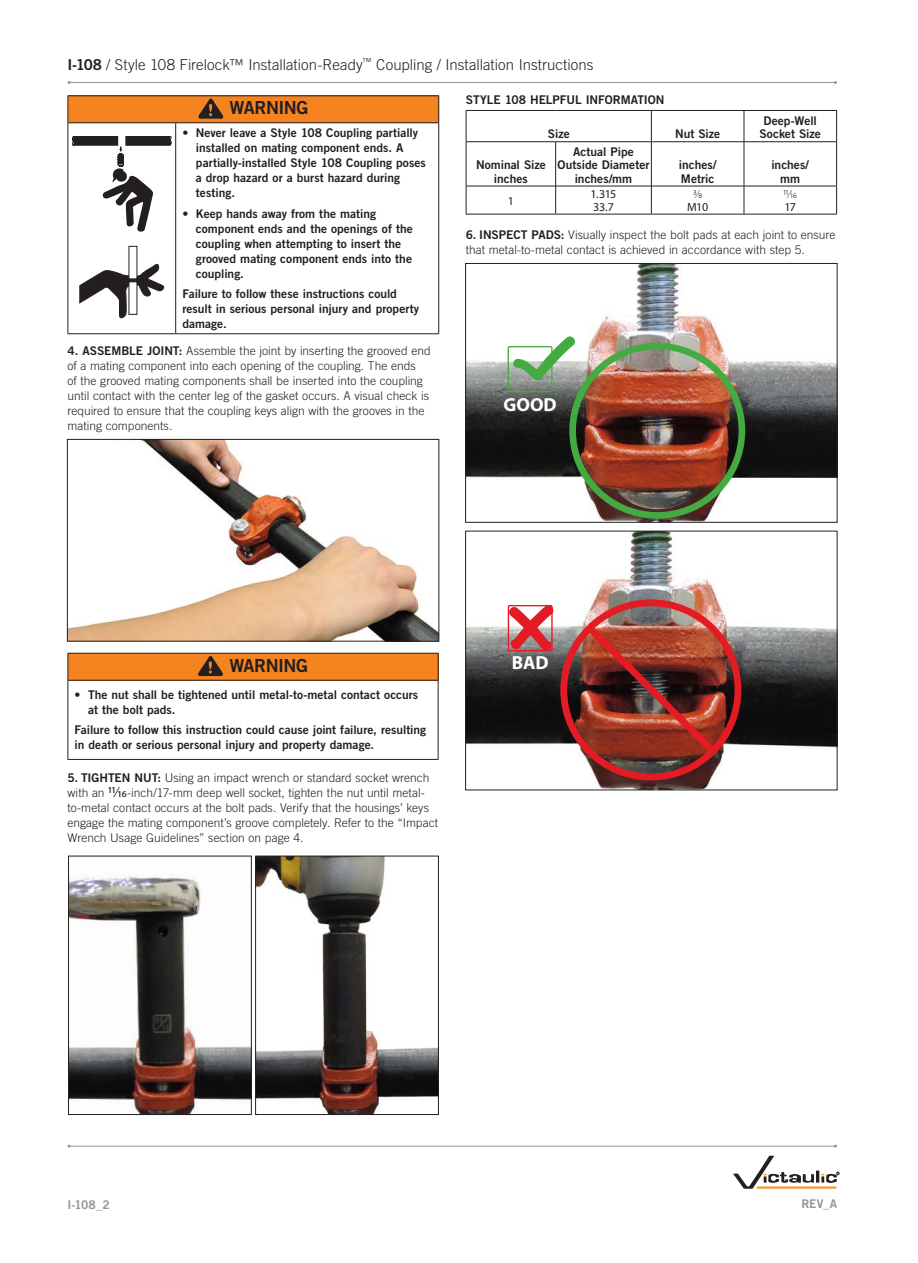
<style>
.page{position:relative;width:918px;height:1263px;background:#fff}
.page>*{position:absolute;margin:0;border:0;box-sizing:border-box;transform-origin:0 0}
.t1{font:700 18.9px "Myriad Pro";color:#fff}
.Warning{font:18px "Trade Gothic LT Std Bd 2";letter-spacing:-.03em;color:#231f20}
.t2{font:300 15px "Trade Gothic LT Std";letter-spacing:.005em;color:#231f20}
.Body{font:300 12px/15px "Trade Gothic LT Std";color:#231f20}
.Warning_Text{font:12px/15px "Trade Gothic LT Std Bd 2";color:#231f20}
.Chart_Head{font:12px/13.5px "Trade Gothic LT Std Bd 2";color:#231f20;text-align:center}
.Body-2{font:12px "Trade Gothic LT Std Bd 2";letter-spacing:-.005em;color:#231f20}
.Chart_Data{font:12px "Myriad Pro";color:#231f20}
.Page_Number_L{font:12px "Trade Gothic LT Std Bd 2";letter-spacing:-.005em;color:#939598}
.Chart_Data-2{font:300 12px "Myriad Pro";color:#231f20}
.s1{font-family:"Trade Gothic LT Std Bd 2";font-weight:400}
.s2{font-family:"Myriad Pro";font-weight:400;font-size:15px}
</style>
<div class="page">
<svg style="left:733px;top:1156px;width:106px;height:33px"></svg>
<hr style="left:69px;top:1146px;width:767px;height:1px;background:#939598">
<hr style="left:69px;top:82px;width:767px;height:1px;background:#939598">
<div style="left:68px;top:96px;width:371px;height:27px;background:#f58320"></div>
<hr style="left:68px;top:95px;width:108px;height:1px;background:#231f20">
<svg style="left:68px;top:96px;width:1px;height:26px"></svg>
<hr style="left:176px;top:95px;width:263px;height:1px;background:#231f20">
<svg style="left:438px;top:96px;width:1px;height:26px"></svg>
<hr style="left:68px;top:123px;width:1px;height:210px;background:#231f20">
<hr style="left:175px;top:123px;width:1px;height:210px;background:#231f20">
<hr style="left:68px;top:122px;width:108px;height:1px;background:#231f20">
<hr style="left:176px;top:122px;width:263px;height:1px;background:#231f20">
<hr style="left:438px;top:123px;width:1px;height:210px;background:#231f20">
<hr style="left:68px;top:333px;width:108px;height:1px;background:#231f20">
<hr style="left:176px;top:333px;width:263px;height:1px;background:#231f20">
<svg style="left:198px;top:99px;width:25px;height:19px"></svg>
<svg style="left:72px;top:136px;width:99px;height:96px"></svg>
<svg style="left:79px;top:263px;width:85px;height:55px"></svg>
<div style="left:129px;top:246px;width:8px;height:33px;background:#fff"></div>
<div style="left:129px;top:281px;width:8px;height:34px;background:#fff"></div>
<img style="left:69px;top:441px;width:368px;height:198px">
<div style="left:67px;top:439px;width:372px;height:202px;border:1px solid #231f20"></div>
<div style="left:68px;top:653px;width:370px;height:27px;background:#f58320"></div>
<hr style="left:68px;top:653px;width:371px;height:1px;background:#231f20">
<svg style="left:68px;top:654px;width:1px;height:26px"></svg>
<svg style="left:438px;top:654px;width:1px;height:26px"></svg>
<hr style="left:68px;top:681px;width:1px;height:78px;background:#231f20">
<hr style="left:438px;top:681px;width:1px;height:78px;background:#231f20">
<hr style="left:68px;top:759px;width:371px;height:1px;background:#231f20">
<hr style="left:68px;top:680px;width:371px;height:1px;background:#231f20">
<svg style="left:198px;top:656px;width:25px;height:20px"></svg>
<img style="left:70px;top:875px;width:180px;height:238px">
<div style="left:68px;top:856px;width:184px;height:259px;border:1px solid #231f20"></div>
<img style="left:257px;top:858px;width:180px;height:255px">
<div style="left:255px;top:856px;width:184px;height:259px;border:1px solid #231f20"></div>
<hr style="left:466px;top:110px;width:90px;height:1px;background:#231f20">
<hr style="left:466px;top:111px;width:1px;height:31px;background:#231f20">
<hr style="left:556px;top:110px;width:95px;height:1px;background:#231f20">
<hr style="left:651px;top:110px;width:93px;height:1px;background:#231f20">
<hr style="left:744px;top:110px;width:93px;height:1px;background:#231f20">
<hr style="left:836px;top:111px;width:1px;height:31px;background:#231f20">
<hr style="left:466px;top:142px;width:1px;height:44px;background:#231f20">
<hr style="left:836px;top:142px;width:1px;height:44px;background:#231f20">
<hr style="left:466px;top:186px;width:89px;height:1px;background:#231f20">
<hr style="left:556px;top:186px;width:95px;height:1px;background:#231f20">
<hr style="left:652px;top:186px;width:92px;height:1px;background:#231f20">
<hr style="left:744px;top:186px;width:93px;height:1px;background:#231f20">
<svg style="left:466px;top:186px;width:1px;height:28px"></svg>
<svg style="left:836px;top:186px;width:1px;height:28px"></svg>
<hr style="left:466px;top:214px;width:90px;height:1px;background:#231f20">
<hr style="left:556px;top:214px;width:95px;height:1px;background:#231f20">
<hr style="left:651px;top:214px;width:93px;height:1px;background:#231f20">
<hr style="left:744px;top:214px;width:93px;height:1px;background:#231f20">
<hr style="left:555px;top:142px;width:1px;height:44px;background:#231f20">
<hr style="left:651px;top:142px;width:1px;height:44px;background:#231f20">
<hr style="left:744px;top:142px;width:1px;height:44px;background:#231f20">
<hr style="left:651px;top:111px;width:1px;height:31px;background:#231f20">
<hr style="left:744px;top:111px;width:1px;height:31px;background:#231f20">
<hr style="left:466px;top:141px;width:90px;height:1px;background:#231f20">
<hr style="left:556px;top:141px;width:95px;height:1px;background:#231f20">
<hr style="left:651px;top:141px;width:93px;height:1px;background:#231f20">
<hr style="left:744px;top:141px;width:92px;height:1px;background:#231f20">
<svg style="left:555px;top:186px;width:1px;height:28px"></svg>
<svg style="left:651px;top:186px;width:1px;height:28px"></svg>
<svg style="left:744px;top:186px;width:1px;height:28px"></svg>
<img style="left:467px;top:265px;width:368px;height:255px">
<div style="left:508px;top:346px;width:45px;height:46px;border:1px solid #49a942"></div>
<svg style="left:511px;top:333px;width:67px;height:48px"></svg>
<div style="left:569px;top:343px;width:176px;height:176px;border:7px solid #44aa42;border-radius:50%"></div>
<div style="left:465px;top:263px;width:372px;height:259px;border:1px solid #231f20"></div>
<img style="left:467px;top:533px;width:368px;height:255px">
<img style="left:580px;top:618px;width:143px;height:143px">
<svg style="left:506px;top:602px;width:51px;height:50px"></svg>
<div style="left:560px;top:599px;width:181px;height:181px;border:7px solid #e31b23;border-radius:50%"></div>
<div style="left:465px;top:531px;width:372px;height:259px;border:1px solid #231f20"></div>
<p class="t2" style="left:68px;top:56px;width:528px"><span class="s1">I-108</span> / Style 108 Firelock™ Installation-Ready<sup>™</sup> Coupling / Installation Instructions</p>
<p class="Warning" style="left:230px;top:97px;width:80px">WARNING</p>
<p class="Warning_Text" style="left:196px;top:125px;width:231px;text-indent:-14px">• Never leave a Style 108 Coupling partially installed on mating component ends. A partially-installed Style 108 Coupling poses a drop hazard or a burst hazard during testing.</p>
<p class="Warning_Text" style="left:196px;top:206px;width:218px;text-indent:-14px">• Keep hands away from the mating component ends and the openings of the coupling when attempting to insert the grooved mating component ends into the coupling.</p>
<p class="Warning_Text" style="left:182px;top:286px;width:238px">Failure to follow these instructions could result in serious personal injury and property damage.</p>
<p class="Body" style="left:68px;top:343px;width:365px"><span class="s1">4. ASSEMBLE JOINT:</span> Assemble the joint by inserting the grooved end of a mating component into each opening of the coupling. The ends<br>of the grooved mating components shall be inserted into the coupling until contact with the center leg of the gasket occurs. A visual check is required to ensure that the coupling keys align with the grooves in the mating components.</p>
<p class="Body-2" style="left:466px;top:92px;width:200px">STYLE 108 HELPFUL INFORMATION</p>
<p class="Chart_Head" style="left:548px;top:127px;width:23px">Size</p>
<p class="Chart_Head" style="left:675px;top:127px;width:47px">Nut Size</p>
<p class="Chart_Head" style="left:760px;top:114px;width:63px">Deep-Well<br>Socket Size</p>
<p class="Chart_Head" style="left:558px;top:144px;width:93px">Actual Pipe<br>Outside Diameter</p>
<p class="Chart_Head" style="left:575px;top:171px;width:59px">inches/mm</p>
<p class="Chart_Head" style="left:476px;top:158px;width:71px">Nominal Size</p>
<p class="Chart_Head" style="left:494px;top:171px;width:35px">inches</p>
<p class="Chart_Head" style="left:679px;top:158px;width:39px">inches/</p>
<p class="Chart_Head" style="left:681px;top:171px;width:35px">Metric</p>
<p class="Chart_Head" style="left:771px;top:158px;width:39px">inches/</p>
<p class="Chart_Head" style="left:780px;top:171px;width:21px">mm</p>
<p class="Chart_Data" style="left:591px;top:187px;width:27px">1.315</p>
<p class="Chart_Data-2" style="left:693px;top:187px;width:10px">3/8</p>
<p class="Chart_Data-2" style="left:783px;top:187px;width:15px">11/16</p>
<p class="Chart_Data" style="left:593px;top:199px;width:22px">33.7</p>
<p class="Chart_Data" style="left:687px;top:199px;width:23px">M10</p>
<p class="Chart_Data" style="left:784px;top:199px;width:13px">17</p>
<p class="Body" style="left:466px;top:227px;width:371px"><span class="s1">6. INSPECT PADS:</span> Visually inspect the bolt pads at each joint to ensure that metal-to-metal contact is achieved in accordance with step 5.</p>
<p class="Chart_Data" style="left:508px;top:193px;width:8px">1</p>
<p class="t1" style="left:504px;top:392px;width:55px">GOOD</p>
<p class="Warning" style="left:229px;top:654px;width:80px">WARNING</p>
<p class="Warning_Text" style="left:88px;top:687px;width:332px;text-indent:-14px">• The nut shall be tightened until metal-to-metal contact occurs at the bolt pads.</p>
<p class="Warning_Text" style="left:75px;top:722px;width:353px">Failure to follow this instruction could cause joint failure, resulting in death or serious personal injury and property damage.</p>
<p class="Body" style="left:68px;top:770px;width:372px"><span class="s1">5. TIGHTEN NUT:</span> Using an impact wrench or standard socket wrench with an <span class="s2">11/16</span>-inch/17-mm deep well socket, tighten the nut until metal&shy;to-metal contact occurs at the bolt pads. Verify that the housings’ keys engage the mating component’s groove completely. Refer to the “Impact Wrench Usage Guidelines” section on page 4.</p>
<p class="t1" style="left:512px;top:651px;width:38px">BAD</p>
<p class="Page_Number_L" style="left:68px;top:1197px;width:44px">I-108_2</p>
<p class="Page_Number_L" style="left:802px;top:1197px;width:37px">REV_A</p>
</div>
